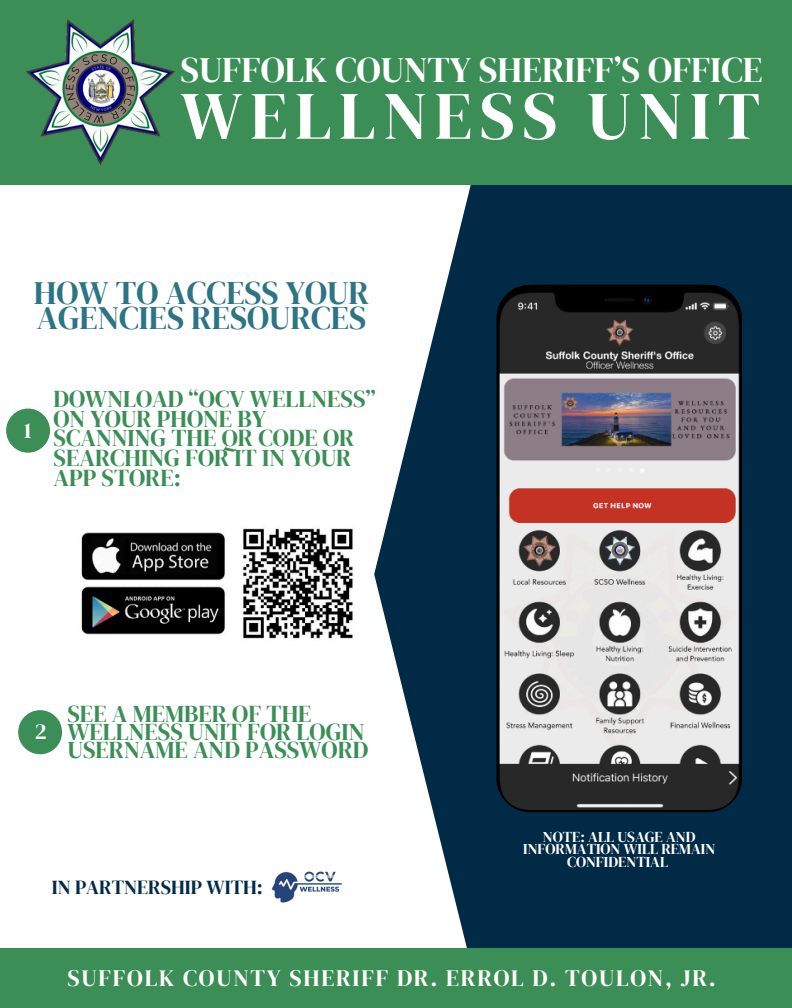
<style>
.page{position:relative;width:792px;height:1008px;background:#fff}
.page>*{position:absolute;margin:0;border:0;box-sizing:border-box;transform-origin:0 0}
.t1{font:67.7px "DM Serif Display";letter-spacing:.11em;color:#fff}
.t2{font:35.8px "DM Serif Display";color:#fff}
.t3{font:32.8px/24.8px "DM Serif Display";color:#2d7484}
.t4{font:24.1px/19.7px "DM Serif Display";color:#3a8e56}
.t5{font:23.4px "DM Serif Display";letter-spacing:.075em;color:#fffefa}
.t6{font:22.5px "DM Serif Display";color:#fff}
.t7{font:19.9px "DM Serif Display";color:#012a47}
.t8{font:15px/12.8px "DM Serif Display";color:#fff;text-align:center}
</style>
<div class="page">
<svg style="left:374px;top:184px;width:418px;height:764px;fill:#012a47"></svg>
<div style="left:0;top:0;width:792px;height:184px;background:#3a8e56"></div>
<img style="left:25px;top:19px;width:149px;height:146px">
<img style="left:496px;top:284px;width:246px;height:528px;border-radius:34px">
<img style="left:81px;top:528px;width:272px;height:111px">
<div style="left:6px;top:409px;width:44px;height:44px;background:#3a8e56;border-radius:50%"></div>
<div style="left:18px;top:710px;width:44px;height:44px;background:#3a8e56;border-radius:50%"></div>
<img style="left:271px;top:871px;width:71px;height:32px">
<div style="left:0;top:948px;width:792px;height:60px;background:#3a8e56"></div>
<p class="t2" style="left:180px;top:45px;width:584px">SUFFOLK COUNTY SHERIFF’S OFFICE</p>
<h3 class="t1" style="left:180px;top:69px;width:581px">WELLNESS UNIT</h3>
<h2 class="t3" style="left:34px;top:280px;width:337px">HOW TO ACCESS YOUR<br>AGENCIES RESOURCES</h2>
<h1 class="t6" style="left:24px;top:415px;width:9px">1</h1>
<p class="t4" style="left:54px;top:389px;width:324px">DOWNLOAD “OCV WELLNESS”<br>ON YOUR PHONE BY<br>SCANNING THE QR CODE OR<br>SEARCHING FOR IT IN YOUR<br>APP STORE:</p>
<p class="t6" style="left:35px;top:716px;width:13px">2</p>
<h2 class="t4" style="left:67px;top:705px;width:303px;line-height:18px">SEE A MEMBER OF THE<br>WELLNESS UNIT FOR LOGIN<br>USERNAME AND PASSWORD</h2>
<p class="t7" style="left:52px;top:874px;width:213px">IN PARTNERSHIP WITH:</p>
<p class="t8" style="left:523px;top:830px;width:193px">NOTE: ALL USAGE AND<br>INFORMATION WILL REMAIN<br>CONFIDENTIAL</p>
<p class="t5" style="left:68px;top:962px;width:650px">SUFFOLK COUNTY SHERIFF DR. ERROL D. TOULON, JR.</p>
</div>
